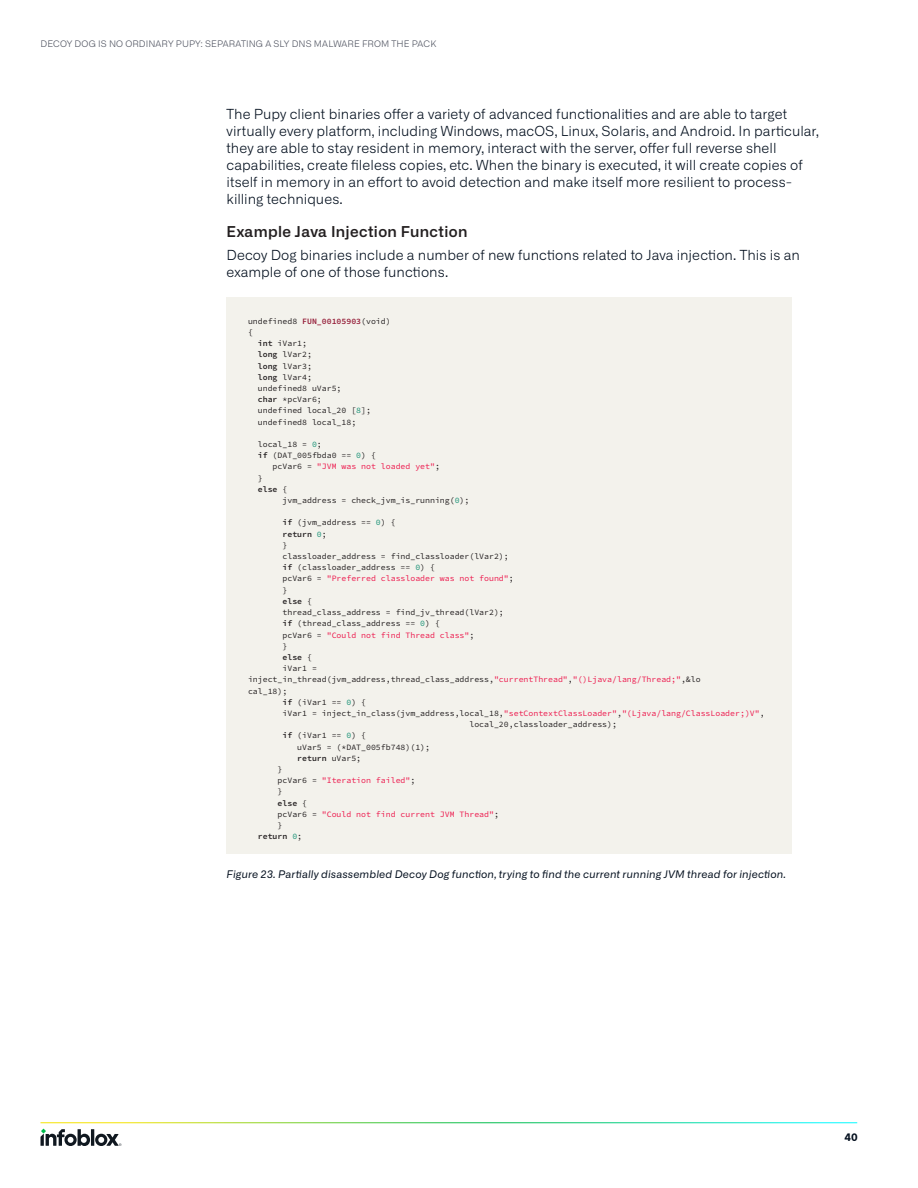
<style>
.page{position:relative;width:918px;height:1188px;background:#fff}
.page>*{position:absolute;margin:0;border:0;box-sizing:border-box;transform-origin:0 0}
.Heading_level_2{font:600 15px "Alliance No.2";letter-spacing:.025em;color:#231f20}
.Body_Text{font:300 13.8px/16.8px "Alliance No.1";letter-spacing:.005em;color:#030f1e}
.Figure_Caption{font:italic 10.5px "Alliance No.1";letter-spacing:.015em;color:#030f1e}
.t1{font:700 10.5px "Alliance No.1";color:#030f1e}
.t2{font:300 9px "Alliance No.1";letter-spacing:.015em;color:#4d515e}
.t3{font:8.25px "Source Code Variable";color:#231f20}
.t4{font:8.25px "Source Code Variable";color:#ed194d}
.s1{color:#931935}
.s2{color:#169074}
.s3{color:#231f20}
.s4{color:#ed194d}
</style>
<div class="page">
<svg style="left:41px;top:1129px;width:80px;height:17px"></svg>
<div style="left:226px;top:297px;width:566px;height:556px;background:#f3f2ec"></div>
<p class="t2" style="left:40px;top:39px;width:397px">DECOY DOG IS NO ORDINARY PUPY: SEPARATING A SLY DNS MALWARE FROM THE PACK</p>
<p class="Body_Text" style="left:226px;top:106px;width:594px">The Pupy client binaries offer a variety of advanced functionalities and are able to target virtually every platform, including Windows, macOS, Linux, Solaris, and Android. In particular, they are able to stay resident in memory, interact with the server, offer full reverse shell capabilities, create fileless copies, etc. When the binary is executed, it will create copies of itself in memory in an effort to avoid detection and make itself more resilient to process&shy;killing techniques.</p>
<p class="Heading_level_2" style="left:226px;top:221px;width:243px">Example Java Injection Function</p>
<p class="Body_Text" style="left:226px;top:247px;width:575px">Decoy Dog binaries include a number of new functions related to Java injection. This is an example of one of those functions.</p>
<p class="t3" style="left:248px;top:315px;width:144px">undefined8 <span class="s1">FUN_00105903</span>(void)</p>
<p class="t3" style="left:248px;top:326px;width:6px">{</p>
<p class="t3" style="left:258px;top:337px;width:51px">int iVar1;</p>
<p class="t3" style="left:258px;top:349px;width:56px">long lVar2;</p>
<p class="t3" style="left:258px;top:360px;width:56px">long lVar3;</p>
<p class="t3" style="left:258px;top:371px;width:56px">long lVar4;</p>
<p class="t3" style="left:258px;top:382px;width:85px">undefined8 uVar5;</p>
<p class="t3" style="left:258px;top:393px;width:65px">char *pcVar6;</p>
<p class="t3" style="left:258px;top:405px;width:115px">undefined local_20 [<span class="s2">8</span>];</p>
<p class="t3" style="left:258px;top:416px;width:100px">undefined8 local_18;</p>
<p class="t3" style="left:258px;top:438px;width:65px">local_18 = <span class="s2">0</span>;</p>
<p class="t3" style="left:258px;top:449px;width:120px">if (DAT_005fbda0 == <span class="s2">0</span>) {</p>
<p class="t4" style="left:273px;top:461px;width:169px"><span class="s3">pcVar6 =</span> "JVM was not loaded yet"<span class="s3">;</span></p>
<p class="t3" style="left:258px;top:472px;width:6px">}</p>
<p class="t3" style="left:258px;top:483px;width:31px">else {</p>
<p class="t3" style="left:283px;top:494px;width:188px">jvm_address = check_jvm_is_running(<span class="s2">0</span>);</p>
<p class="t3" style="left:283px;top:517px;width:115px">if (jvm_address == <span class="s2">0</span>) {</p>
<p class="t3" style="left:283px;top:528px;width:46px">return <span class="s2">0</span>;</p>
<p class="t3" style="left:283px;top:539px;width:6px">}</p>
<p class="t3" style="left:283px;top:550px;width:228px">classloader_address = find_classloader(lVar2);</p>
<p class="t3" style="left:283px;top:562px;width:154px">if (classloader_address == <span class="s2">0</span>) {</p>
<p class="t4" style="left:283px;top:573px;width:233px"><span class="s3">pcVar6 =</span> "Preferred classloader was not found"<span class="s3">;</span></p>
<p class="t3" style="left:283px;top:584px;width:6px">}</p>
<p class="t3" style="left:283px;top:595px;width:31px">else {</p>
<p class="t3" style="left:283px;top:606px;width:223px">thread_class_address = find_jv_thread(lVar2);</p>
<p class="t3" style="left:283px;top:618px;width:159px">if (thread_class_address == <span class="s2">0</span>) {</p>
<p class="t4" style="left:283px;top:629px;width:193px"><span class="s3">pcVar6 =</span> "Could not find Thread class"<span class="s3">;</span></p>
<p class="t3" style="left:283px;top:640px;width:6px">}</p>
<p class="t3" style="left:283px;top:651px;width:31px">else {</p>
<p class="t3" style="left:283px;top:662px;width:36px">iVar1 =</p>
<p class="t3" style="left:248px;top:674px;width:454px">inject_in_thread(jvm_address,thread_class_address,<span class="s4">"currentThread"</span>,<span class="s4">"()Ljava/lang/Thread;"</span>,&amp;lo</p>
<p class="t3" style="left:248px;top:685px;width:41px">cal_18);</p>
<p class="t3" style="left:283px;top:696px;width:85px">if (iVar1 == <span class="s2">0</span>) {</p>
<p class="t4" style="left:283px;top:707px;width:484px"><span class="s3">iVar1 = inject_in_class(jvm_address,local_18,</span>"setContextClassLoader"<span class="s3">,</span>"(Ljava/lang/ClassLoader;)V"<span class="s3">,</span></p>
<p class="t3" style="left:469px;top:718px;width:149px">local_20,classloader_address);</p>
<p class="t3" style="left:283px;top:730px;width:85px">if (iVar1 == <span class="s2">0</span>) {</p>
<p class="t3" style="left:297px;top:741px;width:134px">uVar5 = (*DAT_005fb748)(1);</p>
<p class="t3" style="left:297px;top:752px;width:65px">return uVar5;</p>
<p class="t3" style="left:278px;top:763px;width:6px">}</p>
<p class="t4" style="left:278px;top:775px;width:139px"><span class="s3">pcVar6 =</span> "Iteration failed"<span class="s3">;</span></p>
<p class="t3" style="left:278px;top:786px;width:6px">}</p>
<p class="t3" style="left:278px;top:797px;width:31px">else {</p>
<p class="t4" style="left:278px;top:808px;width:223px"><span class="s3">pcVar6 =</span> "Could not find current JVM Thread"<span class="s3">;</span></p>
<p class="t3" style="left:278px;top:819px;width:6px">}</p>
<p class="t3" style="left:258px;top:831px;width:46px">return <span class="s2">0</span>;</p>
<p class="Figure_Caption" style="left:226px;top:868px;width:561px">Figure 23. Partially disassembled Decoy Dog function, trying to find the current running JVM thread for injection.</p>
<p class="t1" style="left:845px;top:1130px;width:15px">40</p>
</div>
